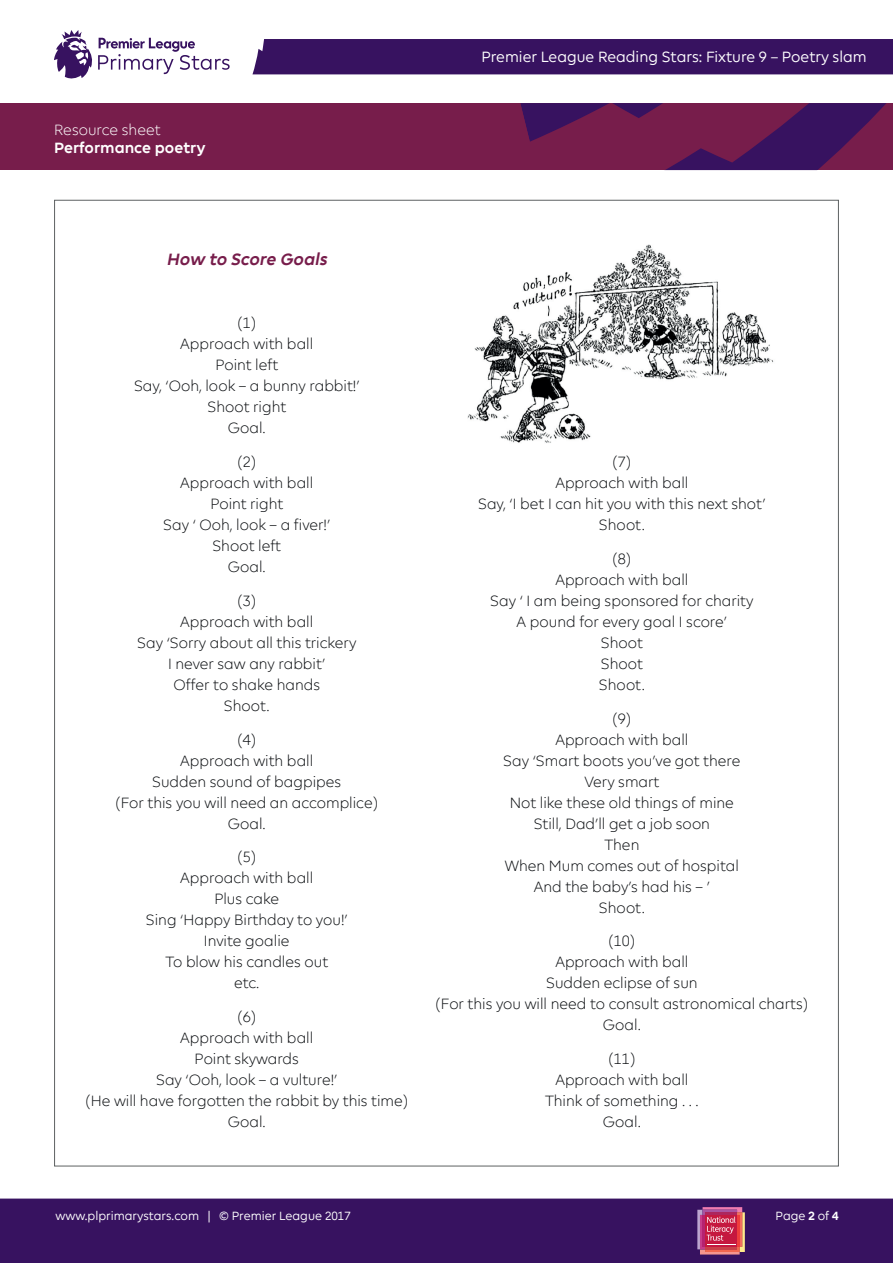
<style>
.page{position:relative;width:893px;height:1263px;background:#fff}
.page>*{position:absolute;margin:0;border:0;box-sizing:border-box;transform-origin:0 0}
.Body_text{font:italic 700 16.5px "Premier League";color:#771d4b}
.Body_text-2{font:300 15px/21px "Premier League";color:#090c0f;text-align:center}
.t1{font:15px "Premier League";color:#fff}
.t2{font:700 15px "Premier League";color:#fff}
.t3{font:300 15px "Premier League";color:#fff}
.t4{font:12px "Premier League";color:#fff}
.s1{font-weight:700}
</style>
<div class="page">
<div style="left:0;top:1198px;width:893px;height:65px;background:#371260"></div>
<div style="left:252px;top:39px;width:641px;height:35px;background:#371260"></div>
<svg style="left:697px;top:1207px;width:48px;height:47px;background:#cb526d"></svg>
<div style="left:0;top:103px;width:893px;height:67px;background:#771d4b"></div>
<svg style="left:520px;top:103px;width:367px;height:67px"></svg>
<img style="left:467px;top:244px;width:307px;height:199px">
<svg style="left:54px;top:30px;width:176px;height:49px"></svg>
<p class="t3" style="left:54px;top:122px;width:108px">Resource sheet</p>
<p class="t2" style="left:54px;top:139px;width:153px">Performance poetry</p>
<p class="Body_text" style="left:167px;top:250px;width:165px">How to Score Goals</p>
<p class="t1" style="left:481px;top:49px;width:387px">Premier League Reading Stars: Fixture 9 – Poetry slam</p>
<p class="Body_text-2" style="left:237px;top:313px;width:21px">(1)</p>
<p class="Body_text-2" style="left:180px;top:334px;width:134px">Approach with ball</p>
<p class="Body_text-2" style="left:215px;top:355px;width:64px">Point left</p>
<p class="Body_text-2" style="left:134px;top:376px;width:227px">Say, ‘Ooh, look – a bunny rabbit!’</p>
<p class="Body_text-2" style="left:207px;top:397px;width:80px">Shoot right</p>
<p class="Body_text-2" style="left:228px;top:418px;width:39px">Goal.</p>
<p class="Body_text-2" style="left:237px;top:452px;width:21px">(2)</p>
<p class="Body_text-2" style="left:180px;top:473px;width:134px">Approach with ball</p>
<p class="Body_text-2" style="left:210px;top:494px;width:74px">Point right</p>
<p class="Body_text-2" style="left:163px;top:515px;width:168px">Say ‘ Ooh, look – a fiver!’</p>
<p class="Body_text-2" style="left:212px;top:536px;width:70px">Shoot left</p>
<p class="Body_text-2" style="left:228px;top:557px;width:39px">Goal.</p>
<p class="Body_text-2" style="left:237px;top:590px;width:21px">(3)</p>
<p class="Body_text-2" style="left:180px;top:611px;width:134px">Approach with ball</p>
<p class="Body_text-2" style="left:137px;top:632px;width:221px">Say ‘Sorry about all this trickery</p>
<p class="Body_text-2" style="left:168px;top:653px;width:159px">I never saw any rabbit’</p>
<p class="Body_text-2" style="left:173px;top:674px;width:148px">Offer to shake hands</p>
<p class="Body_text-2" style="left:224px;top:695px;width:47px">Shoot.</p>
<p class="Body_text-2" style="left:237px;top:729px;width:21px">(4)</p>
<p class="Body_text-2" style="left:180px;top:750px;width:134px">Approach with ball</p>
<p class="Body_text-2" style="left:152px;top:771px;width:191px">Sudden sound of bagpipes</p>
<p class="Body_text-2" style="left:115px;top:792px;width:265px">(For this you will need an accomplice)</p>
<p class="Body_text-2" style="left:228px;top:813px;width:39px">Goal.</p>
<p class="Body_text-2" style="left:237px;top:847px;width:21px">(5)</p>
<p class="Body_text-2" style="left:180px;top:868px;width:134px">Approach with ball</p>
<p class="Body_text-2" style="left:214px;top:889px;width:66px">Plus cake</p>
<p class="Body_text-2" style="left:146px;top:910px;width:203px">Sing ‘Happy Birthday to you!’</p>
<p class="Body_text-2" style="left:204px;top:931px;width:87px">Invite goalie</p>
<p class="Body_text-2" style="left:165px;top:952px;width:164px">To blow his candles out</p>
<p class="Body_text-2" style="left:234px;top:973px;width:27px">etc.</p>
<p class="Body_text-2" style="left:237px;top:1007px;width:21px">(6)</p>
<p class="Body_text-2" style="left:180px;top:1028px;width:134px">Approach with ball</p>
<p class="Body_text-2" style="left:85px;top:1049px;width:325px">Point skywards<br>Say ‘Ooh, look – a vulture!’<br>(He will have forgotten the rabbit by this time)<br>Goal.</p>
<p class="Body_text-2" style="left:545px;top:1049px;width:155px">(11)<br>Approach with ball<br>Think of something . . .<br>Goal.</p>
<p class="Body_text-2" style="left:612px;top:452px;width:21px">(7)</p>
<p class="Body_text-2" style="left:555px;top:473px;width:134px">Approach with ball</p>
<p class="Body_text-2" style="left:478px;top:494px;width:289px">Say, ‘I bet I can hit you with this next shot’</p>
<p class="Body_text-2" style="left:599px;top:515px;width:47px">Shoot.</p>
<p class="Body_text-2" style="left:612px;top:548px;width:21px">(8)</p>
<p class="Body_text-2" style="left:555px;top:569px;width:134px">Approach with ball</p>
<p class="Body_text-2" style="left:490px;top:590px;width:265px">Say ‘ I am being sponsored for charity</p>
<p class="Body_text-2" style="left:517px;top:611px;width:212px">A pound for every goal I score’</p>
<p class="Body_text-2" style="left:601px;top:632px;width:44px">Shoot</p>
<p class="Body_text-2" style="left:601px;top:653px;width:44px">Shoot</p>
<p class="Body_text-2" style="left:599px;top:674px;width:47px">Shoot.</p>
<p class="Body_text-2" style="left:612px;top:708px;width:21px">(9)</p>
<p class="Body_text-2" style="left:555px;top:729px;width:134px">Approach with ball</p>
<p class="Body_text-2" style="left:503px;top:750px;width:239px">Say ‘Smart boots you’ve got there</p>
<p class="Body_text-2" style="left:584px;top:771px;width:77px">Very smart</p>
<p class="Body_text-2" style="left:510px;top:792px;width:226px">Not like these old things of mine</p>
<p class="Body_text-2" style="left:534px;top:813px;width:178px">Still, Dad’ll get a job soon</p>
<p class="Body_text-2" style="left:604px;top:834px;width:37px">Then</p>
<p class="Body_text-2" style="left:505px;top:855px;width:236px">When Mum comes out of hospital</p>
<p class="Body_text-2" style="left:534px;top:876px;width:178px">And the baby’s had his – ’</p>
<p class="Body_text-2" style="left:599px;top:897px;width:47px">Shoot.</p>
<p class="Body_text-2" style="left:608px;top:931px;width:29px">(10)</p>
<p class="Body_text-2" style="left:555px;top:952px;width:134px">Approach with ball</p>
<p class="Body_text-2" style="left:546px;top:973px;width:153px">Sudden eclipse of sun</p>
<p class="Body_text-2" style="left:435px;top:994px;width:375px">(For this you will need to consult astronomical charts)</p>
<p class="Body_text-2" style="left:603px;top:1015px;width:39px">Goal.</p>
<p class="t4" style="left:55px;top:1209px;width:297px">www.plprimarystars.com | © Premier League 2017</p>
<p class="t4" style="left:776px;top:1209px;width:65px">Page <span class="s1">2</span> of <span class="s1">4</span></p>
</div>
